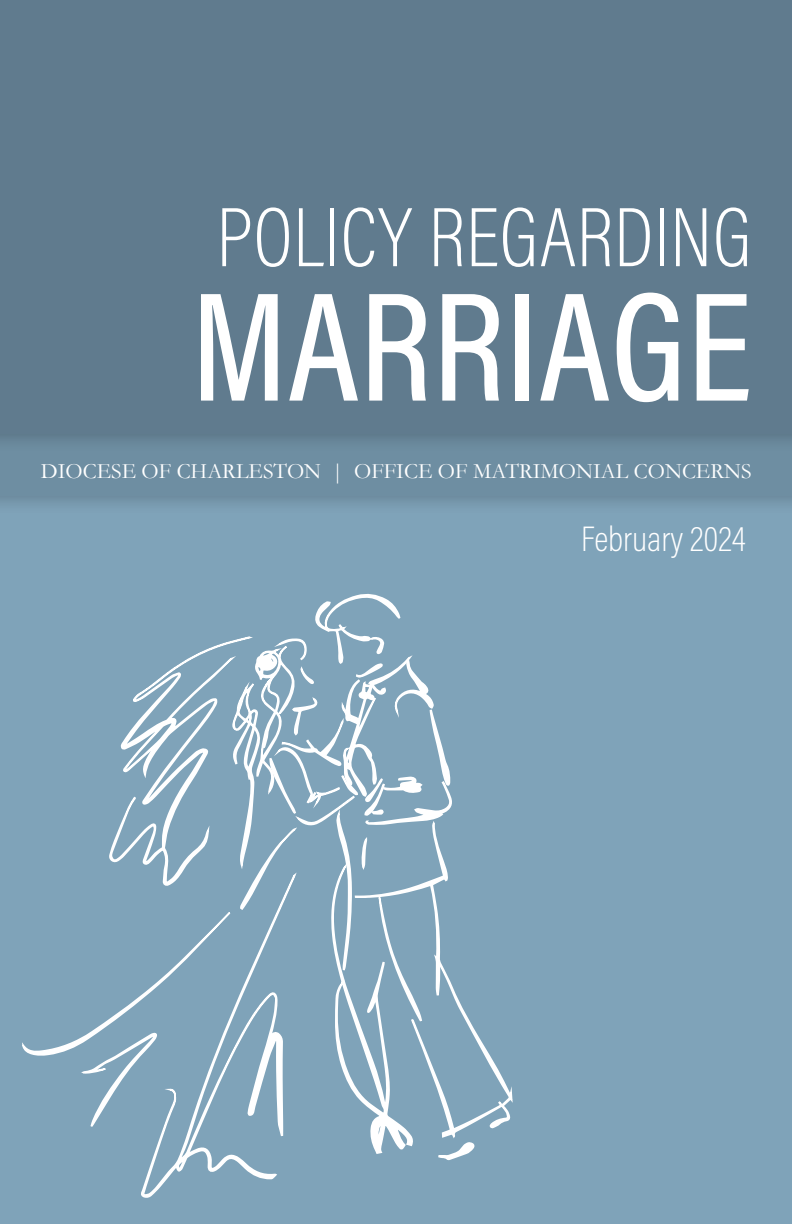
<style>
.page{position:relative;width:792px;height:1224px;background:#7fa3b9}
.page>*{position:absolute;margin:0;border:0;box-sizing:border-box;transform-origin:0 0}
.t1{font:500 156.8px "Acumin Pro Cond";color:#fff}
.t2{font:200 85.2px "Acumin Pro Cond";color:#fff}
.t3{font:200 35.8px "Acumin Pro Cond";color:#fff}
.t4{font:22px "Garamond";color:#fff}
</style>
<div class="page">
<div style="left:0;top:0;width:792px;height:515px;background:#231f20;opacity:.4"></div>
<div style="left:0;top:0;width:792px;height:496px;background:#6e8ea2"></div>
<div style="left:0;top:0;width:792px;height:454px;background:#231f20;opacity:.4"></div>
<div style="left:0;top:0;width:792px;height:434px;background:#607b8e"></div>
<svg style="left:141px;top:1162px;width:136px;height:36px"></svg>
<svg style="left:476px;top:1032px;width:37px;height:97px"></svg>
<svg style="left:22px;top:594px;width:454px;height:568px"></svg>
<h2 class="t2" style="left:216px;top:183px;width:537px">POLICY REGARDING</h2>
<h1 class="t1" style="left:191px;top:245px;width:563px">MARRIAGE</h1>
<p class="t4" style="left:41px;top:457px;width:712px">DIOCESE OF CHARLESTON | OFFICE OF MATRIMONIAL CONCERNS</p>
<h3 class="t3" style="left:581px;top:516px;width:166px">February 2024</h3>
</div>
